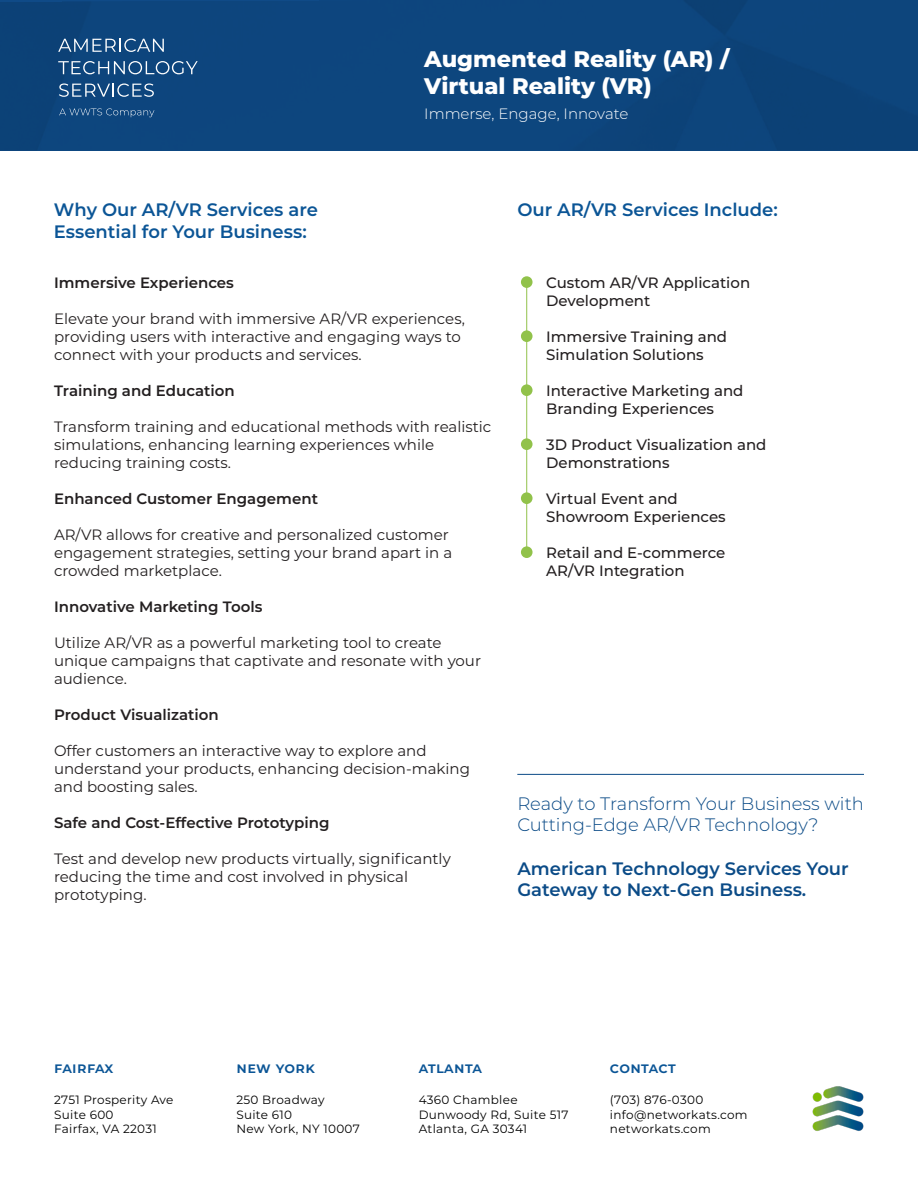
<style>
.page{position:relative;width:918px;height:1188px;background:#fff}
.page>*{position:absolute;margin:0;border:0;box-sizing:border-box;transform-origin:0 0}
.t1{font:800 22.5px/27px "Montserrat";color:#fff}
.t2{font:600 18px/21.6px "Montserrat";color:#0b5596}
.t3{font:300 18px/21.6px "Montserrat";color:#0b4b87}
.t4{font:600 18px/21.6px "Montserrat";color:#0b4b87}
.Body{font:15px/18px "Montserrat";color:#231f20}
.Body-2{font:500 15px/18px "Montserrat";color:#231f20}
.Body-3{font:600 15px "Montserrat";color:#231f20}
.t5{font:600 15px "Montserrat";letter-spacing:.025em;color:#0b5596}
.t6{font:300 15px "Montserrat";color:#fff}
.t7{font:12px/14.4px "Montserrat";letter-spacing:.025em;color:#000}
</style>
<div class="page">
<img style="left:812px;top:1086px;width:52px;height:45px">
<div style="left:0;top:0;width:918px;height:151px;background:#0d457e"></div>
<svg style="left:58px;top:39px;width:106px;height:13px"></svg>
<svg style="left:58px;top:61px;width:140px;height:13px;background:#426d99"></svg>
<svg style="left:59px;top:83px;width:95px;height:14px"></svg>
<svg style="left:59px;top:108px;width:95px;height:9px"></svg>
<hr style="left:517px;top:774px;width:347px;height:1px;background:#0b4b87">
<div style="left:521px;top:276px;width:12px;height:12px;background:#91c24a;border-radius:50%"></div>
<div style="left:521px;top:330px;width:12px;height:12px;background:#91c24a;border-radius:50%"></div>
<div style="left:521px;top:384px;width:12px;height:12px;background:#91c24a;border-radius:50%"></div>
<div style="left:521px;top:492px;width:12px;height:12px;background:#91c24a;border-radius:50%"></div>
<div style="left:521px;top:546px;width:12px;height:12px;background:#91c24a;border-radius:50%"></div>
<div style="left:521px;top:438px;width:12px;height:12px;background:#91c24a;border-radius:50%"></div>
<hr style="left:526px;top:282px;width:1px;height:270px;background:#91c24a">
<p class="t1" style="left:424px;top:44px;width:307px">Augmented Reality (AR) /<br>Virtual Reality (VR)</p>
<h1 class="t1" style="left:476px;top:77px;width:240px">Staff Augmentation</h1>
<p class="t6" style="left:424px;top:103px;width:206px">Immerse, Engage, Innovate</p>
<p class="t2" style="left:54px;top:198px;width:266px">Why Our AR/VR Services are<br>Essential for Your Business:</p>
<p class="Body-3" style="left:54px;top:272px;width:182px">Immersive Experiences</p>
<p class="Body" style="left:54px;top:309px;width:412px">Elevate your brand with immersive AR/VR experiences, providing users with interactive and engaging ways to connect with your products and services.</p>
<p class="Body-3" style="left:54px;top:380px;width:182px">Training and Education</p>
<p class="Body" style="left:54px;top:417px;width:439px">Transform training and educational methods with realistic simulations, enhancing learning experiences while reducing training costs.</p>
<p class="Body-3" style="left:54px;top:488px;width:266px">Enhanced Customer Engagement</p>
<p class="Body" style="left:54px;top:525px;width:400px">AR/VR allows for creative and personalized customer engagement strategies, setting your brand apart in a crowded marketplace.</p>
<p class="Body-3" style="left:54px;top:596px;width:210px">Innovative Marketing Tools</p>
<p class="Body" style="left:54px;top:633px;width:429px">Utilize AR/VR as a powerful marketing tool to create unique campaigns that captivate and resonate with your audience.</p>
<p class="Body-3" style="left:54px;top:704px;width:166px">Product Visualization</p>
<p class="Body" style="left:54px;top:741px;width:417px">Offer customers an interactive way to explore and understand your products, enhancing decision-making and boosting sales.</p>
<p class="Body-3" style="left:54px;top:812px;width:277px">Safe and Cost-Effective Prototyping</p>
<p class="Body" style="left:54px;top:849px;width:398px">Test and develop new products virtually, significantly reducing the time and cost involved in physical prototyping.</p>
<p class="t2" style="left:517px;top:198px;width:262px">Our AR/VR Services Include:</p>
<p class="Body-2" style="left:546px;top:273px;width:206px">Custom AR/VR Application<br>Development</p>
<p class="Body-2" style="left:546px;top:327px;width:183px">Immersive Training and</p>
<p class="Body-2" style="left:546px;top:345px;width:159px">Simulation Solutions</p>
<p class="Body-2" style="left:546px;top:381px;width:199px">Interactive Marketing and</p>
<p class="Body-2" style="left:546px;top:399px;width:170px">Branding Experiences</p>
<p class="Body-2" style="left:546px;top:435px;width:222px">3D Product Visualization and<br>Demonstrations</p>
<p class="Body-2" style="left:546px;top:489px;width:133px">Virtual Event and</p>
<p class="Body-2" style="left:546px;top:507px;width:181px">Showroom Experiences</p>
<p class="Body-2" style="left:546px;top:543px;width:181px">Retail and E-commerce</p>
<p class="Body-2" style="left:546px;top:561px;width:140px">AR/VR Integration</p>
<p class="t3" style="left:517px;top:792px;width:348px">Ready to Transform Your Business with<br>Cutting-Edge AR/VR Technology?</p>
<p class="t4" style="left:517px;top:857px;width:333px">American Technology Services Your<br>Gateway to Next-Gen Business.</p>
<p class="t5" style="left:54px;top:1057px;width:61px">fairfax</p>
<p class="t5" style="left:236px;top:1057px;width:80px">new york</p>
<p class="t5" style="left:419px;top:1057px;width:65px">atlanta</p>
<p class="t5" style="left:610px;top:1057px;width:67px">contact</p>
<p class="t7" style="left:54px;top:1092px;width:121px">2751 Prosperity Ave<br>Suite 600<br>Fairfax, VA 22031</p>
<p class="t7" style="left:236px;top:1092px;width:125px">250 Broadway<br>Suite 610<br>New York, NY 10007</p>
<p class="t7" style="left:419px;top:1092px;width:151px">4360 Chamblee<br>Dunwoody Rd, Suite 517<br>Atlanta, GA 30341</p>
<p class="t7" style="left:610px;top:1092px;width:139px">(703) 876-0300 info@networkats.com networkats.com</p>
</div>
